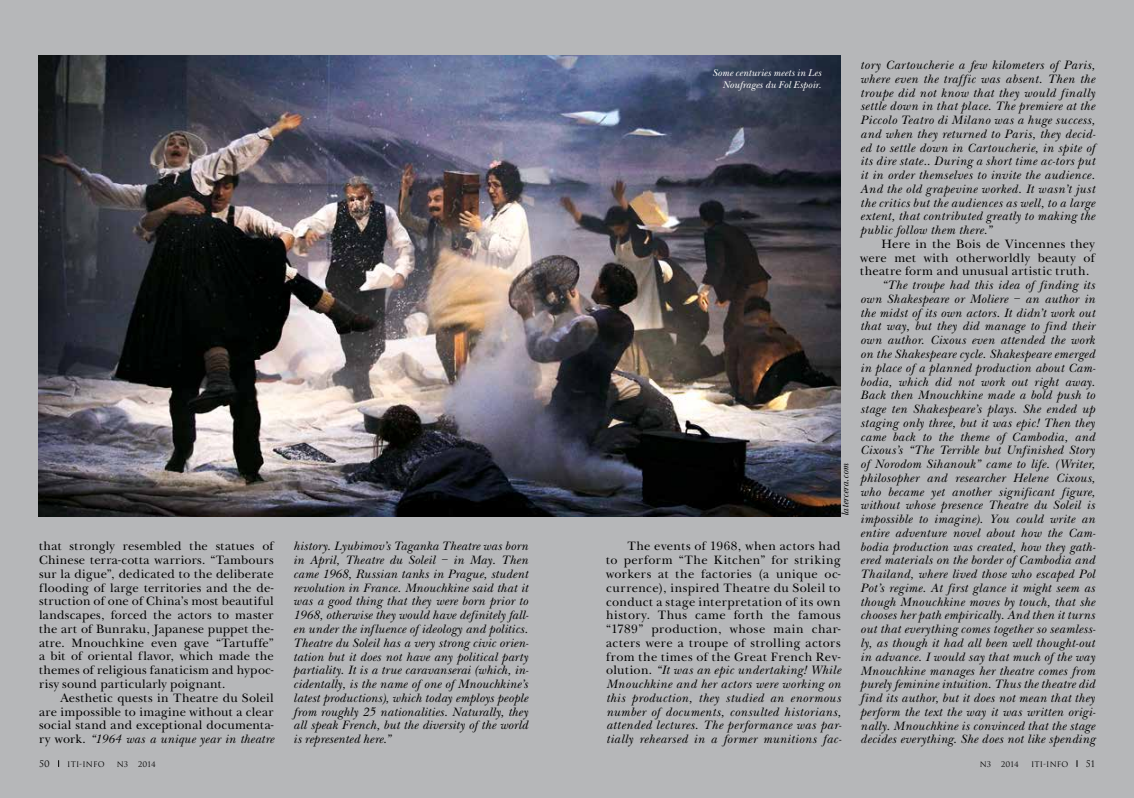
<style>
.page{position:relative;width:1134px;height:798px;background:#fff}
.page>*{position:absolute;margin:0;border:0;box-sizing:border-box;transform-origin:0 0}
.t1{font:italic 12.5px/13.8px "New Baskerville C";letter-spacing:.025em;color:#000;text-align:justify}
.t2{font:12.5px/13.8px "New Baskerville C";letter-spacing:.025em;color:#000;text-align:justify}
.t3{font:italic 10px/11.2px "New Baskerville C";letter-spacing:.015em;color:#fff;text-align:right}
.t4{font:italic 10px "New Baskerville C";color:#000}
.t5{font:8.75px "Romul C";color:#000}
.t6{font:7.5px "Romul C";letter-spacing:.015em;color:#000}
.s1{font-style:italic}
</style>
<div class="page">
<div style="left:0;top:0;width:567px;height:797px;background:#b6b7b9"></div>
<div style="left:567px;top:0;width:567px;height:797px;background:#b6b7b9"></div>
<img style="left:39px;top:55px;width:802px;height:461px">
<p class="t2" style="left:39px;top:539px;width:236px">that strongly resembled the statues of Chinese terra-cotta warriors. “Tambours sur la digue”, dedicated to the deliberate flooding of large territories and the de&shy;struction of one of China’s most beautiful landscapes, forced the actors to master the art of Bunraku, Japanese puppet the&shy;atre. Mnouchkine even gave “Tartuffe” a bit of oriental flavor, which made the themes of religious fanaticism and hypoc&shy;risy sound particularly poignant.</p>
<p class="t2" style="left:39px;top:690px;width:236px;text-indent:21px">Aesthetic quests in Theatre du Soleil are impossible to imagine without a clear social stand and exceptional documenta&shy;ry work. <span class="s1">“1964 was a unique year in theatre</span></p>
<p class="t3" style="left:712px;top:68px;width:110px">Some centuries meets in Les<br>Noufrages du Fol Espoir.</p>
<p class="t4" style="left:839px;top:516px;width:55px;rotate:-90deg">latercera.com</p>
<p class="t1" style="left:293px;top:539px;width:237px">history. Lyubimov’s Taganka Theatre was born in April, Theatre du Soleil – in May. Then came 1968, Russian tanks in Prague, student revolution in France. Mnouchkine said that it was a good thing that they were born prior to 1968, otherwise they would have definitely fall&shy;en under the influence of ideology and politics.<br>Theatre du Soleil has a very strong civic orien&shy;tation but it does not have any political party partiality. It is a true caravanserai (which, in&shy;cidentally, is the name of one of Mnouchkine’s latest productions), which today employs people from roughly 25 nationalities. Naturally, they all speak French, but the diversity of the world is represented here.”</p>
<p class="t2" style="left:606px;top:539px;width:237px;text-indent:21px">The events of 1968, when actors had to perform “The Kitchen” for striking workers at the factories (a unique oc&shy;currence), inspired Theatre du Soleil to conduct a stage interpretation of its own history. Thus came forth the famous “1789” production, whose main char&shy;acters were a troupe of strolling actors from the times of the Great French Rev&shy;olution. <span class="s1">“It was an epic undertaking! While Mnouchkine and her actors were working on this production, they studied an enormous number of documents, consulted historians, attended lectures. The performance was par&shy;tially rehearsed in a former munitions fac-</span></p>
<p class="t1" style="left:860px;top:58px;width:237px">tory Cartoucherie a few kilometers of Paris, where even the traffic was absent. Then the troupe did not know that they would finally settle down in that place. The premiere at the Piccolo Teatro di Milano was a huge success, and when they returned to Paris, they decid&shy;ed to settle down in Cartoucherie, in spite of its dire state.. During a short time ac-tors put it in order themselves to invite the audience.<br>And the old grapevine worked. It wasn’t just the critics but the audiences as well, to a large extent, that contributed greatly to making the public follow them there.”</p>
<p class="t2" style="left:860px;top:237px;width:236px;text-indent:21px">Here in the Bois de Vincennes they were met with otherworldly beauty of theatre form and unusual artistic truth.</p>
<p class="t1" style="left:860px;top:278px;width:237px;text-indent:21px">“The troupe had this idea of finding its own Shakespeare or Moliere – an author in the midst of its own actors. It didn’t work out that way, but they did manage to find their own author. Cixous even attended the work on the Shakespeare cycle. Shakespeare emerged in place of a planned production about Cam&shy;bodia, which did not work out right away.<br>Back then Mnouchkine made a bold push to stage ten Shakespeare’s plays. She ended up staging only three, but it was epic! Then they came back to the theme of Cambodia, and Cixous’s “The Terrible but Unfinished Story of Norodom Sihanouk” came to life. (Writer, philosopher and researcher Helene Cixous, who became yet another significant figure, without whose presence Theatre du Soleil is impossible to imagine). You could write an entire adventure novel about how the Cam&shy;bodia production was created, how they gath&shy;ered materials on the border of Cambodia and Thailand, where lived those who escaped Pol Pot’s regime. At first glance it might seem as though Mnouchkine moves by touch, that she chooses her path empirically. And then it turns out that everything comes together so seamless&shy;ly, as though it had all been well thought-out in advance. I would say that much of the way Mnouchkine manages her theatre comes from purely feminine intuition. Thus the theatre did find its author, but it does not mean that they perform the text the way it was written origi&shy;nally. Mnouchkine is convinced that the stage decides everything. She does not like spending</p>
<p class="t5" style="left:39px;top:758px;width:12px">50</p>
<p class="t6" style="left:67px;top:759px;width:39px">ITI-INFO</p>
<p class="t6" style="left:117px;top:759px;width:13px">N3</p>
<p class="t6" style="left:138px;top:759px;width:19px">2014</p>
<p class="t6" style="left:980px;top:759px;width:13px">N3</p>
<p class="t6" style="left:1001px;top:759px;width:19px">2014</p>
<p class="t6" style="left:1031px;top:759px;width:39px">ITI-INFO</p>
<p class="t5" style="left:1086px;top:758px;width:11px">51</p>
</div>
